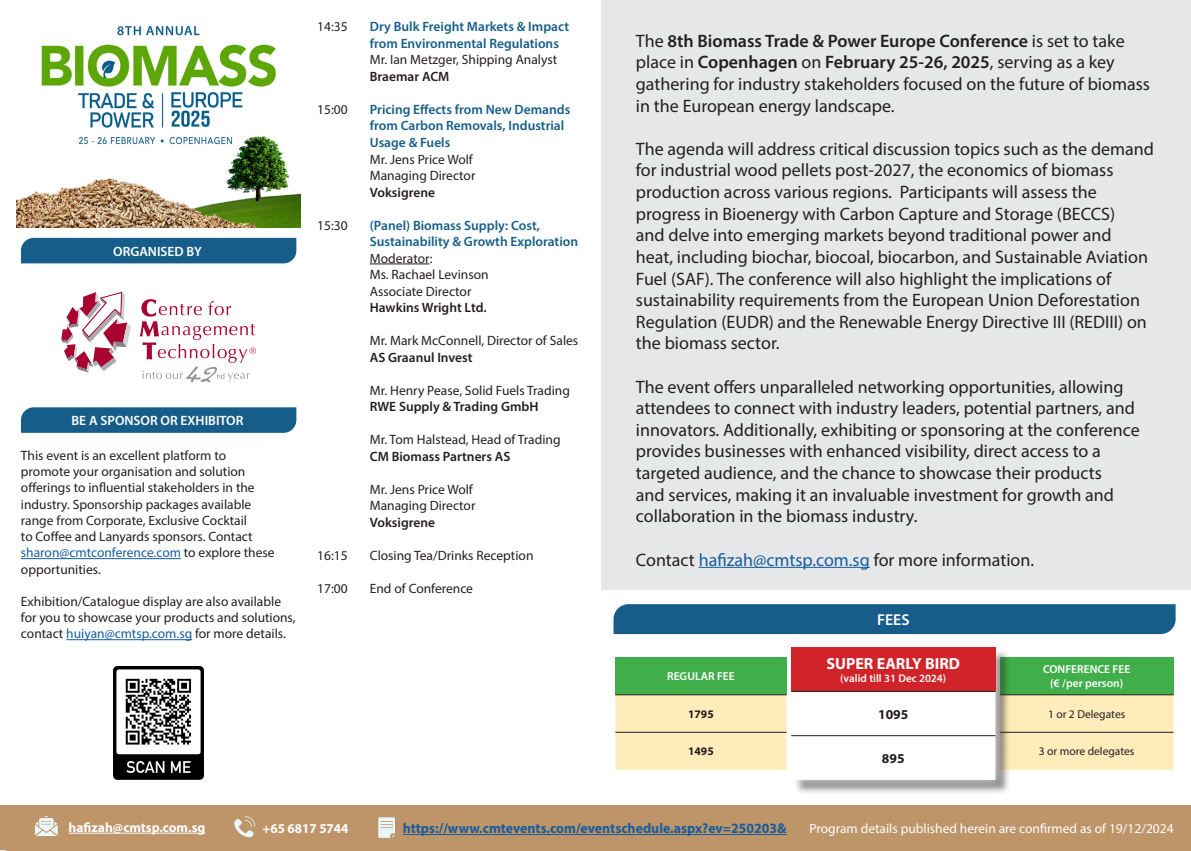
<style>
.page{position:relative;width:1191px;height:851px;background:#fff}
.page>*{position:absolute;margin:0;border:0;box-sizing:border-box;transform-origin:0 0}
.t1{font:18px/21.6px "Myriad Pro";color:#231f20}
.t2{font:700 16.05px "Myriad Pro";color:#fff}
.t3{font:600 15.75px "Myriad Pro";color:#fff}
.t4{font:700 14.25px "Myriad Pro";color:#175d9e}
.t5{font:700 13.65px "Myriad Pro";color:#231f20}
.t6{font:13.5px/16.2px "Myriad Pro";color:#231f20}
.t7{font:600 13.5px/16.5px "Myriad Pro";color:#165e89}
.t8{font:600 13.5px "Myriad Pro";color:#231f20}
.t9{font:13.5px "Myriad Pro";color:#fff}
.t10{font:600 13.5px "Myriad Pro";color:#fff}
.t11{font:700 13.5px "Myriad Pro";color:#fff}
.t12{font:600 11.55px "Myriad Pro";color:#fff}
.t13{font:11.55px "Myriad Pro";color:#231f20}
.t14{font:700 11.55px "Myriad Pro";color:#231f20}
.t15{font:600 11.1px "Myriad Pro";color:#fff}
.s1{color:#175d9e}
.s2{font-weight:600}
</style>
<div class="page">
<div style="left:0;top:805px;width:1191px;height:45px;background:#be9469"></div>
<svg style="left:35px;top:815px;width:23px;height:20px"></svg>
<svg style="left:378px;top:817px;width:17px;height:20px"></svg>
<svg style="left:234px;top:816px;width:21px;height:21px"></svg>
<hr style="left:403px;top:834px;width:383px;height:1px;background:#175d9e">
<hr style="left:69px;top:832px;width:136px;height:1px;background:#fff">
<div style="left:21px;top:238px;width:275px;height:25px;background:#165e89"></div>
<svg style="left:61px;top:291px;width:70px;height:81px"></svg>
<svg style="left:140px;top:299px;width:116px;height:83px"></svg>
<hr style="left:21px;top:558px;width:160px;height:1px;background:#175d9e">
<hr style="left:66px;top:639px;width:126px;height:1px;background:#175d9e">
<svg style="left:21px;top:407px;width:275px;height:26px;background:#1c628c"></svg>
<img style="left:16px;top:26px;width:285px;height:201px">
<img style="left:113px;top:666px;width:91px;height:113px">
<div style="left:601px;top:0;width:590px;height:590px;background:#e6e7e9"></div>
<hr style="left:698px;top:567px;width:172px;height:1px;background:#175d9e">
<div style="left:613px;top:604px;width:562px;height:30px;background:#165e89"></div>
<div style="left:999px;top:657px;width:174px;height:37px;background:#40ae49"></div>
<div style="left:793px;top:649px;width:217px;height:146px;background:#231f20;opacity:.51"></div>
<div style="left:783px;top:638px;width:220px;height:149px;background:#fff;opacity:.75"></div>
<div style="left:791px;top:647px;width:204px;height:44px;background:#d1232a"></div>
<div style="left:615px;top:657px;width:171px;height:37px;background:#40ae49"></div>
<svg style="left:615px;top:691px;width:558px;height:88px"></svg>
<hr style="left:615px;top:694px;width:171px;height:1px;background:#231f20">
<hr style="left:615px;top:731px;width:171px;height:1px;background:#231f20">
<hr style="left:370px;top:263px;width:60px;height:1px;background:#231f20">
<p class="t10" style="left:113px;top:242px;width:90px">ORGANISED BY</p>
<p class="t10" style="left:72px;top:412px;width:173px">BE A SPONSOR OR EXHIBITOR</p>
<p class="t6" style="left:21px;top:447px;width:255px">This event is an excellent platform to promote your organisation and solution offerings to influential stakeholders in the industry. Sponsorship packages available range from Corporate, Exclusive Cocktail<br>to Coffee and Lanyards sponsors. Contact <span class="s1">sharon@cmtconference.com</span> to explore these opportunities.</p>
<p class="t6" style="left:21px;top:593px;width:276px">Exhibition/Catalogue display are also available for you to showcase your products and solutions, contact <span class="s1">huiyan@cmtsp.com.sg</span> for more details.</p>
<p class="t6" style="left:317px;top:19px;width:32px">14:35</p>
<p class="t7" style="left:370px;top:18px;width:201px">Dry Bulk Freight Markets &amp; Impact from Environmental Regulations</p>
<p class="t6" style="left:370px;top:52px;width:189px">Mr. Ian Metzger, Shipping Analyst</p>
<p class="t8" style="left:370px;top:68px;width:81px">Braemar ACM</p>
<p class="t6" style="left:317px;top:101px;width:32px">15:00</p>
<p class="t7" style="left:370px;top:101px;width:202px">Pricing Effects from New Demands from Carbon Removals, Industrial<br>Usage &amp; Fuels</p>
<p class="t6" style="left:370px;top:151px;width:105px">Mr. Jens Price Wolf</p>
<p class="t6" style="left:370px;top:167px;width:107px">Managing Director</p>
<p class="t8" style="left:370px;top:183px;width:67px">Voksigrene</p>
<p class="t6" style="left:317px;top:217px;width:32px">15:30</p>
<p class="t7" style="left:370px;top:216px;width:210px">(Panel) Biomass Supply: Cost,<br>Sustainability &amp; Growth Exploration</p>
<p class="t6" style="left:370px;top:250px;width:64px">Moderator:</p>
<p class="t6" style="left:370px;top:266px;width:120px">Ms. Rachael Levinson</p>
<p class="t6" style="left:370px;top:283px;width:103px">Associate Director</p>
<p class="t8" style="left:370px;top:299px;width:118px">Hawkins Wright Ltd.</p>
<p class="t6" style="left:370px;top:332px;width:210px">Mr. Mark McConnell, Director of Sales</p>
<p class="t8" style="left:370px;top:348px;width:104px">AS Graanul Invest</p>
<p class="t6" style="left:370px;top:382px;width:201px">Mr. Henry Pease, Solid Fuels Trading</p>
<p class="t8" style="left:370px;top:398px;width:170px">RWE Supply &amp; Trading GmbH</p>
<p class="t6" style="left:370px;top:431px;width:192px">Mr. Tom Halstead, Head of Trading</p>
<p class="t8" style="left:370px;top:447px;width:142px">CM Biomass Partners AS</p>
<p class="t6" style="left:370px;top:481px;width:105px">Mr. Jens Price Wolf</p>
<p class="t6" style="left:370px;top:497px;width:107px">Managing Director</p>
<p class="t8" style="left:370px;top:513px;width:67px">Voksigrene</p>
<p class="t6" style="left:317px;top:547px;width:32px">16:15</p>
<p class="t6" style="left:370px;top:547px;width:165px">Closing Tea/Drinks Reception</p>
<p class="t6" style="left:317px;top:580px;width:32px">17:00</p>
<p class="t6" style="left:370px;top:580px;width:105px">End of Conference</p>
<p class="t1" style="left:636px;top:30px;width:515px">The <span class="s2">8th Biomass Trade &amp; Power Europe Conference</span> is set to take place in <span class="s2">Copenhagen</span> on <span class="s2">February 25-26, 2025</span>, serving as a key gathering for industry stakeholders focused on the future of biomass in the European energy landscape.</p>
<p class="t1" style="left:636px;top:138px;width:519px">The agenda will address critical discussion topics such as the demand for industrial wood pellets post-2027, the economics of biomass production across various regions. Participants will assess the progress in Bioenergy with Carbon Capture and Storage (BECCS)<br>and delve into emerging markets beyond traditional power and<br>heat, including biochar, biocoal, biocarbon, and Sustainable Aviation Fuel (SAF). The conference will also highlight the implications of sustainability requirements from the European Union Deforestation Regulation (EUDR) and the Renewable Energy Directive III (REDIII) on the biomass sector.</p>
<p class="t1" style="left:636px;top:375px;width:505px">The event offers unparalleled networking opportunities, allowing attendees to connect with industry leaders, potential partners, and innovators. Additionally, exhibiting or sponsoring at the conference provides businesses with enhanced visibility, direct access to a targeted audience, and the chance to showcase their products<br>and services, making it an invaluable investment for growth and collaboration in the biomass industry.</p>
<p class="t1" style="left:636px;top:548px;width:400px">Contact <span class="s1">hafizah@cmtsp.com.sg</span> for more information.</p>
<p class="t12" style="left:667px;top:669px;width:69px">REGULAR FEE</p>
<p class="t14" style="left:688px;top:706px;width:27px">1795</p>
<p class="t14" style="left:688px;top:743px;width:27px">1495</p>
<p class="t3" style="left:877px;top:609px;width:34px">FEES</p>
<p class="t2" style="left:826px;top:652px;width:135px">SUPER EARLY BIRD</p>
<p class="t15" style="left:840px;top:671px;width:107px">(valid till 31 Dec 2024)</p>
<p class="t5" style="left:878px;top:705px;width:32px">1095</p>
<p class="t5" style="left:882px;top:749px;width:24px">895</p>
<p class="t12" style="left:1043px;top:662px;width:89px">CONFERENCE FEE</p>
<p class="t12" style="left:1050px;top:676px;width:75px">(€ /per person)</p>
<p class="t13" style="left:1048px;top:706px;width:79px">1 or 2 Delegates</p>
<p class="t13" style="left:1039px;top:744px;width:97px">3 or more delegates</p>
<p class="t11" style="left:69px;top:818px;width:138px">hafizah@cmtsp.com.sg</p>
<p class="t11" style="left:263px;top:819px;width:87px">+65 6817 5744</p>
<p class="t4" style="left:403px;top:818px;width:385px">https://www.cmtevents.com/eventschedule.aspx?ev=250203&amp;</p>
<p class="t9" style="left:809px;top:820px;width:365px">Program details published herein are confirmed as of 19/12/2024</p>
</div>
